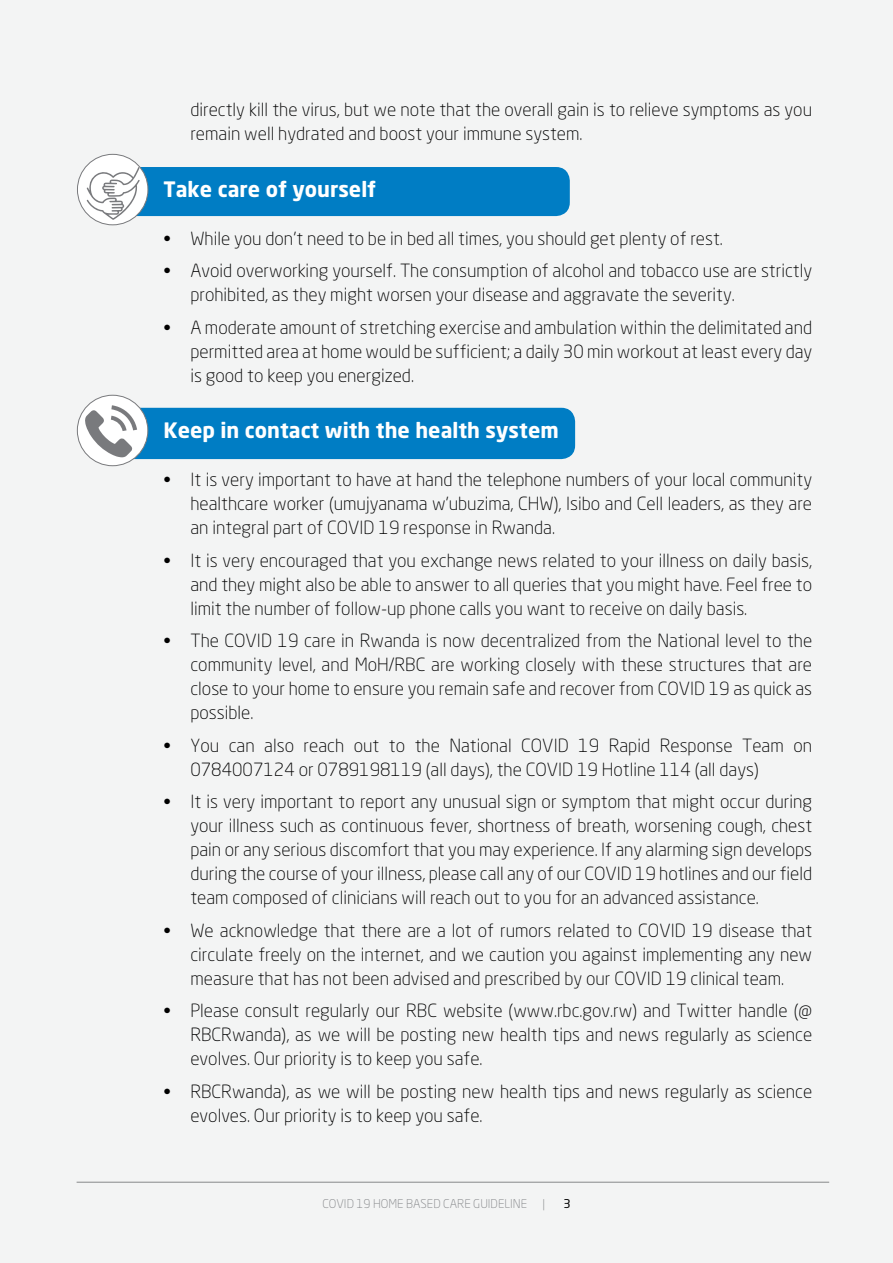
<style>
.page{position:relative;width:893px;height:1263px;background:#f3f4f4}
.page>*{position:absolute;margin:0;border:0;box-sizing:border-box;transform-origin:0 0}
.t1{font:700 21px "Neo Sans Pro";color:#fff}
.t2{font:300 18px/24px "Neo Sans Pro";color:#000;text-align:justify}
.t3{font:300 12px "Neo Sans Pro";color:#828487}
.t4{font:12px "Neo Sans Pro";color:#000}
</style>
<div class="page">
<hr style="left:77px;top:1182px;width:752px;height:1px;background:#86888a">
<div style="left:112px;top:408px;width:463px;height:51px;background:#007dc4;border-radius:14px"></div>
<div style="left:77px;top:395px;width:71px;height:71px;background:#fff;border-radius:50%"></div>
<div style="left:77px;top:395px;width:71px;height:71px;border:1px solid #797a7d;border-radius:50%"></div>
<div style="left:112px;top:167px;width:458px;height:49px;background:#007dc4;border-radius:14px"></div>
<div style="left:77px;top:154px;width:71px;height:71px;background:#fff;border-radius:50%"></div>
<div style="left:77px;top:154px;width:71px;height:71px;border:1px solid #797a7d;border-radius:50%"></div>
<svg style="left:87px;top:167px;width:53px;height:53px"></svg>
<svg style="left:85px;top:405px;width:52px;height:52px"></svg>
<p class="t2" style="left:190px;top:97px;width:623px">directly kill the virus, but we note that the overall gain is to relieve symptoms as you remain well hydrated and boost your immune system.</p>
<p class="t1" style="left:163px;top:175px;width:214px">Take care of yourself</p>
<p class="t2" style="left:163px;top:226px;width:561px">• While you don’t need to be in bed all times, you should get plenty of rest.</p>
<p class="t2" style="left:190px;top:258px;width:623px;text-indent:-27px">• Avoid overworking yourself. The consumption of alcohol and tobacco use are strictly prohibited, as they might worsen your disease and aggravate the severity.</p>
<p class="t2" style="left:190px;top:315px;width:623px;text-indent:-27px">• A moderate amount of stretching exercise and ambulation within the delimitated and permitted area at home would be sufficient; a daily 30 min workout at least every day is good to keep you energized.</p>
<p class="t1" style="left:163px;top:417px;width:397px">Keep in contact with the health system</p>
<p class="t2" style="left:190px;top:467px;width:623px;text-indent:-27px">• It is very important to have at hand the telephone numbers of your local community healthcare worker (umujyanama w’ubuzima, CHW), Isibo and Cell leaders, as they are an integral part of COVID 19 response in Rwanda.</p>
<p class="t2" style="left:190px;top:548px;width:623px;text-indent:-27px">• It is very encouraged that you exchange news related to your illness on daily basis, and they might also be able to answer to all queries that you might have. Feel free to limit the number of follow-up phone calls you want to receive on daily basis.</p>
<p class="t2" style="left:190px;top:628px;width:623px;text-indent:-27px">• The COVID 19 care in Rwanda is now decentralized from the National level to the community level, and MoH/RBC are working closely with these structures that are close to your home to ensure you remain safe and recover from COVID 19 as quick as possible.</p>
<p class="t2" style="left:190px;top:733px;width:623px;text-indent:-27px">• You can also reach out to the National COVID 19 Rapid Response Team on<br>0784007124 or 0789198119 (all days), the COVID 19 Hotline 114 (all days)</p>
<p class="t2" style="left:190px;top:789px;width:623px;text-indent:-27px">• It is very important to report any unusual sign or symptom that might occur during your illness such as continuous fever, shortness of breath, worsening cough, chest pain or any serious discomfort that you may experience. If any alarming sign develops during the course of your illness, please call any of our COVID 19 hotlines and our field team composed of clinicians will reach out to you for an advanced assistance.</p>
<p class="t2" style="left:190px;top:918px;width:623px;text-indent:-27px">• We acknowledge that there are a lot of rumors related to COVID 19 disease that circulate freely on the internet, and we caution you against implementing any new measure that has not been advised and prescribed by our COVID 19 clinical team.</p>
<p class="t2" style="left:190px;top:998px;width:623px;text-indent:-27px">• Please consult regularly our RBC website (www.rbc.gov.rw) and Twitter handle (@ RBCRwanda), as we will be posting new health tips and news regularly as science evolves. Our priority is to keep you safe.</p>
<p class="t2" style="left:190px;top:1079px;width:623px;text-indent:-27px">• RBCRwanda), as we will be posting new health tips and news regularly as science evolves. Our priority is to keep you safe.</p>
<p class="t3" style="left:322px;top:1197px;width:206px">COVID 19 HOME BASED CARE GUIDELINE</p>
<p class="t3" style="left:543px;top:1197px;width:4px">|</p>
<p class="t4" style="left:563px;top:1196px;width:9px">3</p>
</div>
